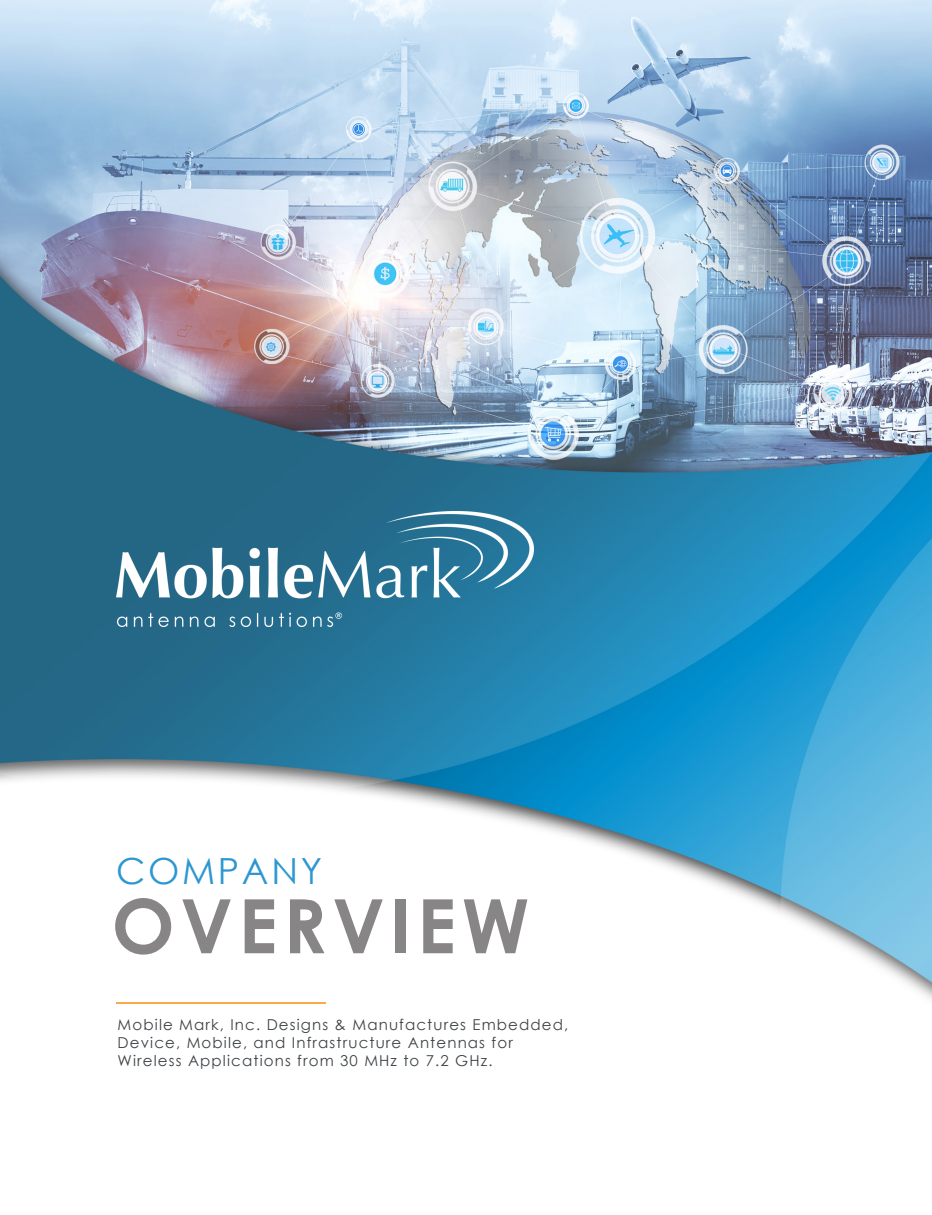
<style>
.page{position:relative;width:932px;height:1215px;background:#fff}
.page>*{position:absolute;margin:0;border:0;box-sizing:border-box;transform-origin:0 0}
.t1{font:700 75px "Century Gothic";letter-spacing:.075em;color:#888586}
.t2{font:36px "Century Gothic";letter-spacing:.075em;color:#2c97d1}
.t3{font:15px/18px "Century Gothic";letter-spacing:.075em;color:#3e4347}
</style>
<div class="page">
<img style="left:0;top:0;width:931px;height:1004px">
<img style="left:116px;top:512px;width:417px;height:115px">
<hr style="left:116px;top:1002px;width:209px;height:1px;background:#faaa4d">
<p class="t2" style="left:116px;top:845px;width:207px">COMPANY</p>
<p class="t1" style="left:112px;top:869px;width:419px">OVERVIEW</p>
<p class="t3" style="left:118px;top:1015px;width:452px">Mobile Mark, Inc. Designs &amp; Manufactures Embedded,<br>Device, Mobile, and Infrastructure Antennas for<br>Wireless Applications from 30 MHz to 7.2 GHz.</p>
</div>
